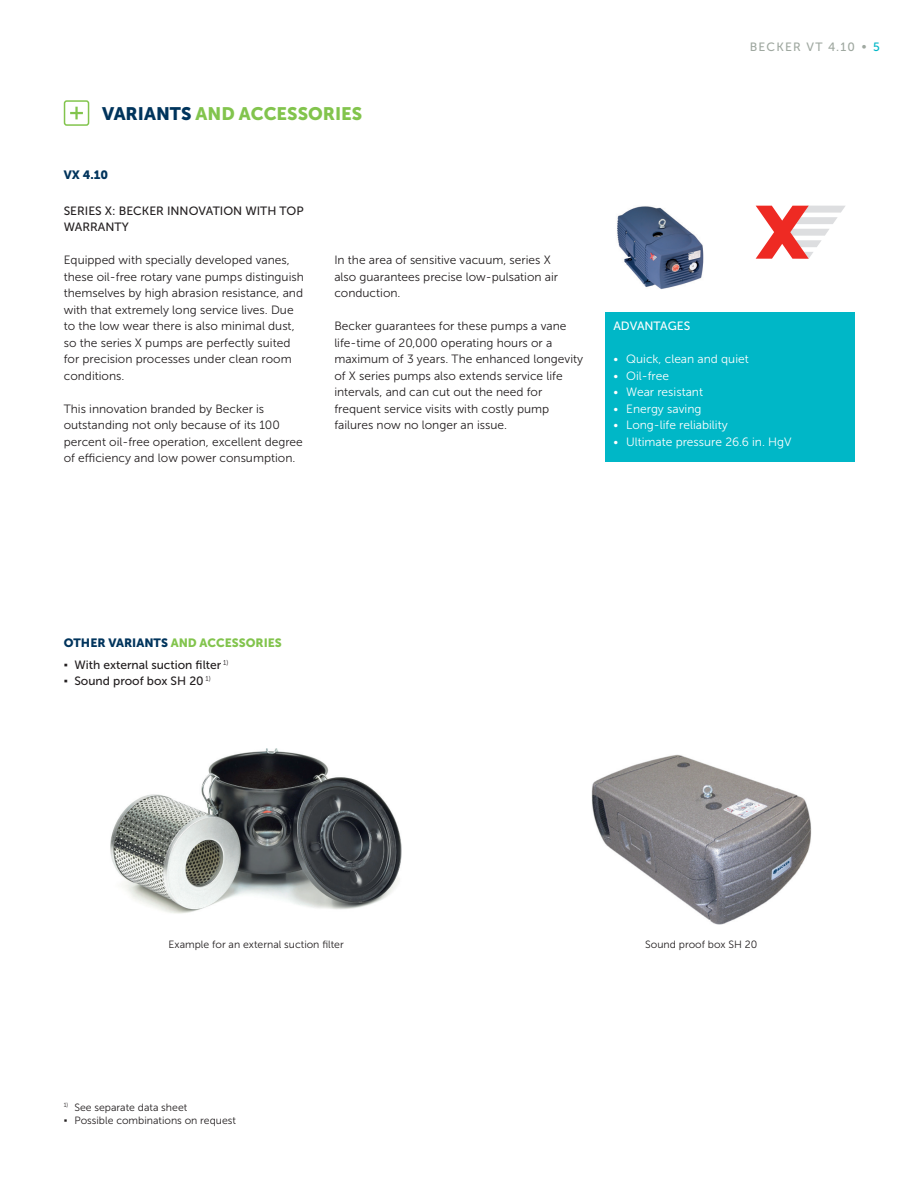
<style>
.page{position:relative;width:918px;height:1188px;background:#fff}
.page>*{position:absolute;margin:0;border:0;box-sizing:border-box;transform-origin:0 0}
.t1{font:18px "Museo Sans 900";color:#82c44d}
.t2{font:12px/16.5px "Museo Sans 300";color:#231f20}
.t3{font:12px "Museo Sans 300";color:#fff}
.t4{font:12px/16.5px "Museo Sans 500";color:#231f20}
.t5{font:12px "Museo Sans 900";color:#82c44d}
.t6{font:12px "Museo Sans 500";letter-spacing:.1em;color:#9fa8a0}
.t7{font:12px "Museo Sans 500";color:#fff}
.t8{font:12px "Museo Sans 900";color:#00345c}
.t9{font:700 12px/16.5px "Verdana";color:#231f20}
.t10{font:10.5px/13.5px "Museo Sans 300";color:#231f20}
.t11{font:700 10.5px "Verdana";color:#231f20}
.t12{font:6.15px "Museo Sans 300";color:#231f20}
.s1{color:#00345c}
.s2{color:#00b7c7}
</style>
<div class="page">
<div style="left:64px;top:100px;width:25px;height:26px;border:2px solid #82c44d;border-radius:2px"></div>
<svg style="left:70px;top:107px;width:13px;height:12px"></svg>
<img style="left:617px;top:206px;width:87px;height:83px">
<img style="left:591px;top:755px;width:221px;height:170px">
<img style="left:110px;top:748px;width:292px;height:166px">
<svg style="left:756px;top:206px;width:89px;height:53px"></svg>
<div style="left:605px;top:313px;width:249px;height:149px;background:#00b7c7"></div>
<h1 class="t1" style="left:102px;top:103px;width:262px"><span class="s1">VARIANTS</span> AND ACCESSORIES</h1>
<p class="t8" style="left:64px;top:168px;width:46px">VX 4.10</p>
<p class="t4" style="left:64px;top:202px;width:241px">SERIES X: BECKER INNOVATION WITH TOP<br>WARRANTY</p>
<p class="t2" style="left:64px;top:252px;width:242px">Equipped with specially developed vanes, these oil-free rotary vane pumps distinguish themselves by high abrasion resistance, and with that extremely long service lives. Due to the low wear there is also minimal dust, so the series X pumps are perfectly suited for precision processes under clean room conditions.</p>
<p class="t2" style="left:64px;top:400px;width:241px">This innovation branded by Becker is outstanding not only because of its 100 percent oil-free operation, excellent degree of efficiency and low power consumption.</p>
<p class="t2" style="left:334px;top:252px;width:225px">In the area of sensitive vacuum, series X also guarantees precise low-pulsation air conduction.</p>
<p class="t2" style="left:334px;top:318px;width:250px">Becker guarantees for these pumps a vane life-time of 20,000 operating hours or a maximum of 3 years. The enhanced longevity of X series pumps also extends service life intervals, and can cut out the need for frequent service visits with costly pump failures now no longer an issue.</p>
<p class="t6" style="left:750px;top:40px;width:132px">BECKER VT 4.10 • <span class="s2">5</span></p>
<p class="t7" style="left:613px;top:319px;width:78px">ADVANTAGES</p>
<p class="t3" style="left:613px;top:353px;width:137px">• Quick, clean and quiet</p>
<p class="t3" style="left:613px;top:369px;width:57px">• Oil-free</p>
<p class="t3" style="left:613px;top:386px;width:91px">• Wear resistant</p>
<p class="t3" style="left:613px;top:402px;width:90px">• Energy saving</p>
<p class="t3" style="left:613px;top:419px;width:116px">• Long-life reliability</p>
<p class="t3" style="left:613px;top:435px;width:180px">• Ultimate pressure 26.6 in. HgV</p>
<p class="t5" style="left:64px;top:636px;width:220px"><span class="s1">OTHER VARIANTS</span> AND ACCESSORIES</p>
<p class="t9" style="left:64px;top:656px;width:6px">▪ ▪</p>
<p class="t4" style="left:74px;top:656px;width:156px">With external suction filter <sup>1)<br></sup>Sound proof box SH 20 <sup>1)</sup></p>
<p class="t10" style="left:169px;top:937px;width:177px">Example for an external suction filter</p>
<p class="t12" style="left:64px;top:1102px;width:6px">1)</p>
<p class="t11" style="left:64px;top:1113px;width:5px">▪</p>
<p class="t10" style="left:74px;top:1100px;width:163px">See separate data sheet<br>Possible combinations on request</p>
<p class="t10" style="left:645px;top:937px;width:114px">Sound proof box SH 20</p>
</div>
